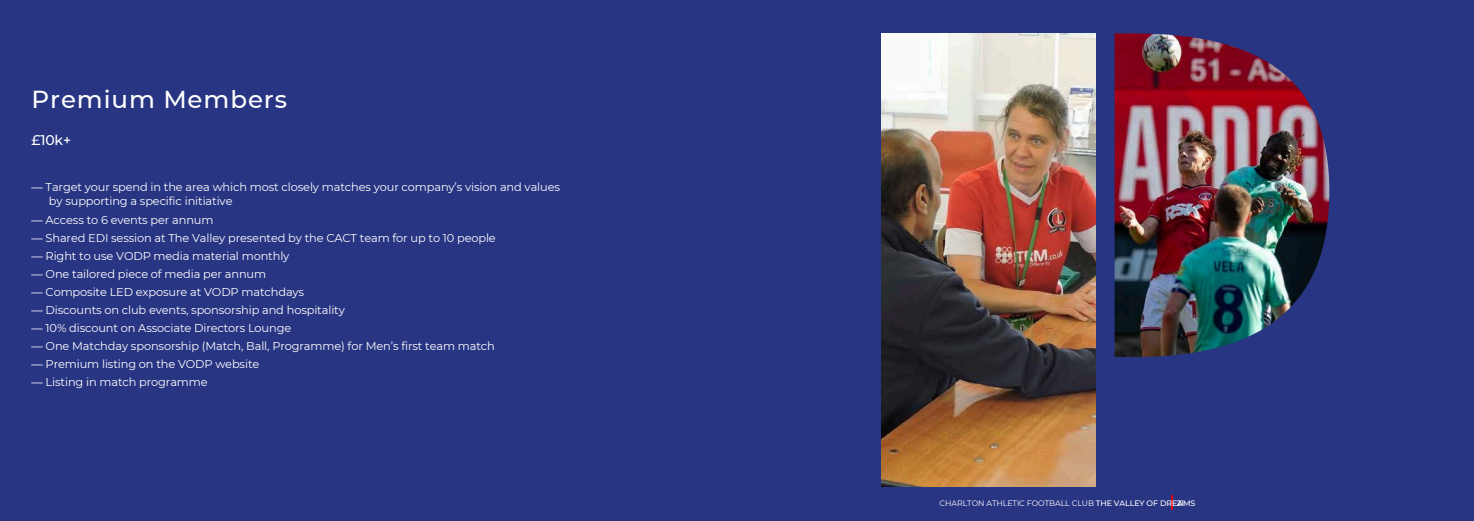
<style>
.page{position:relative;width:1474px;height:521px;background:#fff}
.page>*{position:absolute;margin:0;border:0;box-sizing:border-box;transform-origin:0 0}
.t1{font:500 24.5px "Montserrat";letter-spacing:.035em;color:#fff}
.t2{font:500 14px "Montserrat";color:#fff}
.t3{font:11.38px/18px "Montserrat";letter-spacing:-.01em;color:#fff}
.t4{font:7.88px "Montserrat";letter-spacing:-.01em;color:#fff}
.t5{font:500 7.88px "Montserrat";color:#fff}
.s1{font-weight:500}
</style>
<div class="page">
<div style="left:0;top:0;width:1473px;height:520px;background:#283583"></div>
<img style="left:881px;top:33px;width:214px;height:453px">
<img style="left:1114px;top:33px;width:215px;height:324px">
<svg style="left:1171px;top:495px;width:1px;height:15px"></svg>
<p class="t1" style="left:32px;top:84px;width:257px">Premium Members</p>
<h3 class="t2" style="left:32px;top:131px;width:41px">£10k+</h3>
<h3 class="t3" style="left:32px;top:178px;width:530px"><span class="s1">―</span> Target your spend in the area which most closely matches your company’s vision and values</h3>
<h3 class="t3" style="left:49px;top:192px;width:185px">by supporting a specific initiative</h3>
<p class="t3" style="left:32px;top:211px;width:466px"><span class="s1">―</span> Access to 6 events per annum<br><span class="s1">―</span> Shared EDI session at The Valley presented by the CACT team for up to 10 people <span class="s1">―</span> Right to use VODP media material monthly<br><span class="s1">―</span> One tailored piece of media per annum<br><span class="s1">―</span> Composite LED exposure at VODP matchdays<br><span class="s1">―</span> Discounts on club events, sponsorship and hospitality<br><span class="s1">―</span> 10% discount on Associate Directors Lounge<br><span class="s1">―</span> One Matchday sponsorship (Match, Ball, Programme) for Men’s first team match <span class="s1">―</span> Premium listing on the VODP website<br><span class="s1">―</span> Listing in match programme</p>
<p class="t4" style="left:939px;top:497px;width:246px">CHARLTON ATHLETIC FOOTBALL CLUB <span class="s1">THE VALLEY OF DRE21</span></p>
<p class="t5" style="left:1177px;top:497px;width:20px">AMS</p>
</div>
